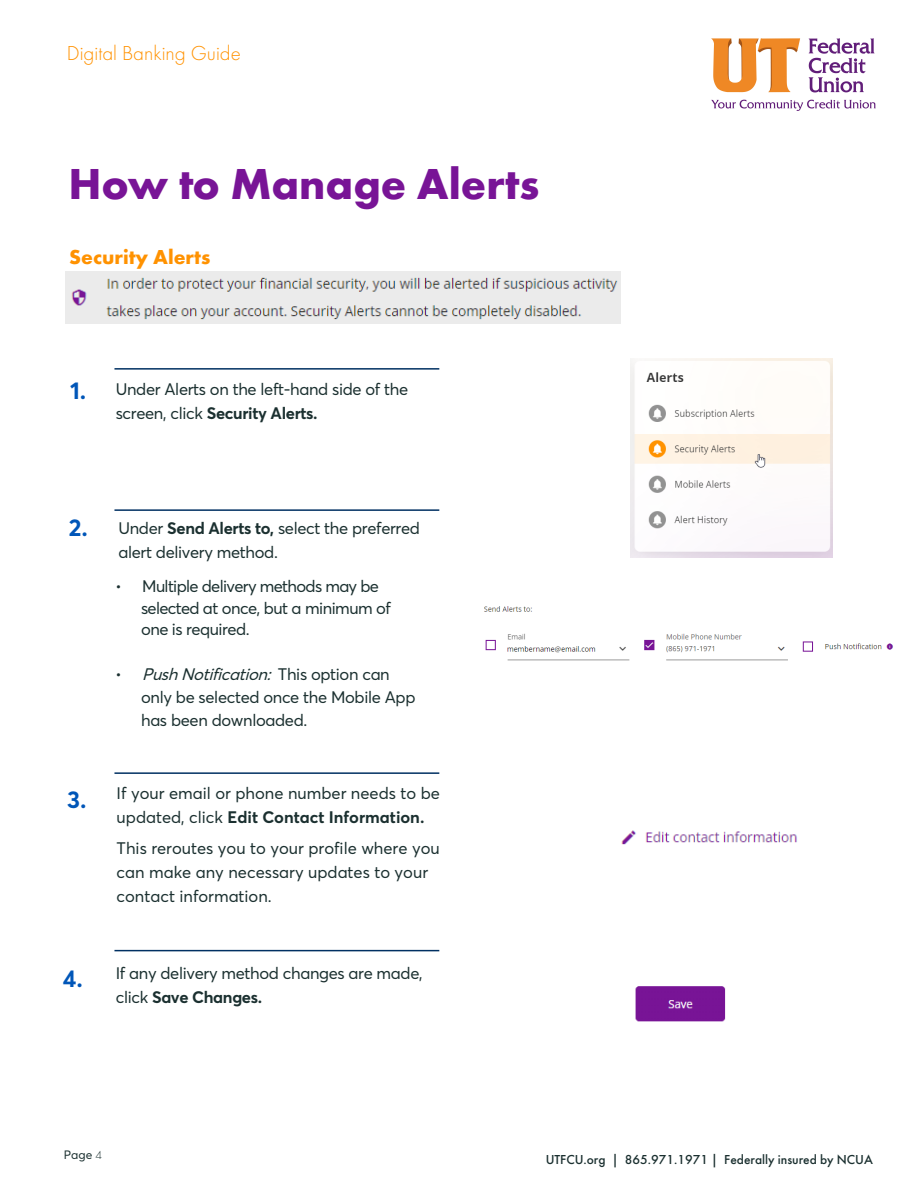
<style>
.page{position:relative;width:918px;height:1188px;background:#fff}
.page>*{position:absolute;margin:0;border:0;box-sizing:border-box;transform-origin:0 0}
.t1{font:700 45px "Futura PT";color:#781496}
.t2{font:700 24px "Averta Std";color:#0056b8}
.t3{font:300 21px "Futura PT";color:#ff9200}
.t4{font:700 21px "Futura PT";color:#ff9200}
.t5{font:16.5px/24px "Averta Std";letter-spacing:-.02em;color:#1b3030}
.t6{font:16.5px/24px "Averta Std";color:#1b3030}
.t7{font:16.5px/21.6px "Averta Std";letter-spacing:-.04em;color:#1b3030}
.t8{font:500 13.5px "Futura PT";color:#1b3030}
.t9{font:12px "Averta Std";color:#1b3030}
.s1{font-weight:700}
.s2{font-weight:300;font-style:italic}
.s3{font-style:italic}
.s4{font-weight:700;font-size:24px;color:#0056b8}
.s5{font-family:"Futura PT";font-weight:300}
</style>
<div class="page">
<hr style="left:114px;top:368px;width:325px;height:2px;background:#003062">
<hr style="left:114px;top:509px;width:325px;height:2px;background:#003062">
<hr style="left:114px;top:772px;width:325px;height:2px;background:#003062">
<hr style="left:114px;top:950px;width:325px;height:1px;background:#003062">
<img style="left:711px;top:38px;width:165px;height:73px">
<img style="left:630px;top:358px;width:203px;height:199px">
<img style="left:65px;top:271px;width:556px;height:53px">
<img style="left:484px;top:606px;width:409px;height:55px">
<img style="left:621px;top:830px;width:177px;height:15px">
<img style="left:635px;top:986px;width:91px;height:36px">
<p class="t3" style="left:67px;top:41px;width:176px">Digital Banking Guide</p>
<h1 class="t1" style="left:68px;top:155px;width:473px">How to Manage Alerts</h1>
<p class="t4" style="left:69px;top:244px;width:143px">Security Alerts</p>
<h2 class="t2" style="left:70px;top:373px;width:18px">1.</h2>
<p class="t5" style="left:116px;top:376px;width:294px">Under Alerts on the left-hand side of the screen, click <span class="s1">Security Alerts.</span></p>
<h2 class="t2" style="left:69px;top:511px;width:21px">2.</h2>
<p class="t5" style="left:119px;top:516px;width:303px">Under <span class="s1">Send Alerts to,</span> select the preferred alert delivery method.</p>
<p class="t7" style="left:141px;top:575px;width:251px;text-indent:-26px"><span class="s2">•</span> Multiple delivery methods may be selected at once, but a minimum of one is required.</p>
<p class="t5" style="left:141px;top:663px;width:276px;line-height:22.6px;text-indent:-26px"><span class="s2">•</span> <span class="s3">Push Notification:</span> T h i s o p t i o n c a n only be selected once the Mobile App has been downloaded.</p>
<p class="t6" style="left:117px;top:781px;width:325px;text-indent:-49px"><span class="s4">3.</span> If your email or phone number needs to be updated, click <span class="s1">Edit Contact Information.</span></p>
<p class="t6" style="left:117px;top:836px;width:325px">This reroutes you to your profile where you can make any necessary updates to your contact information.</p>
<h2 class="t2" style="left:63px;top:961px;width:21px">4.</h2>
<p class="t5" style="left:116px;top:960px;width:308px">If any delivery method changes are made, click <span class="s1">Save Changes.</span></p>
<p class="t9" style="left:64px;top:1147px;width:40px">Page <span class="s5">4</span></p>
<p class="t8" style="left:546px;top:1151px;width:329px">UTFCU.org | 865.971.1971 | Federally insured by NCUA</p>
</div>
